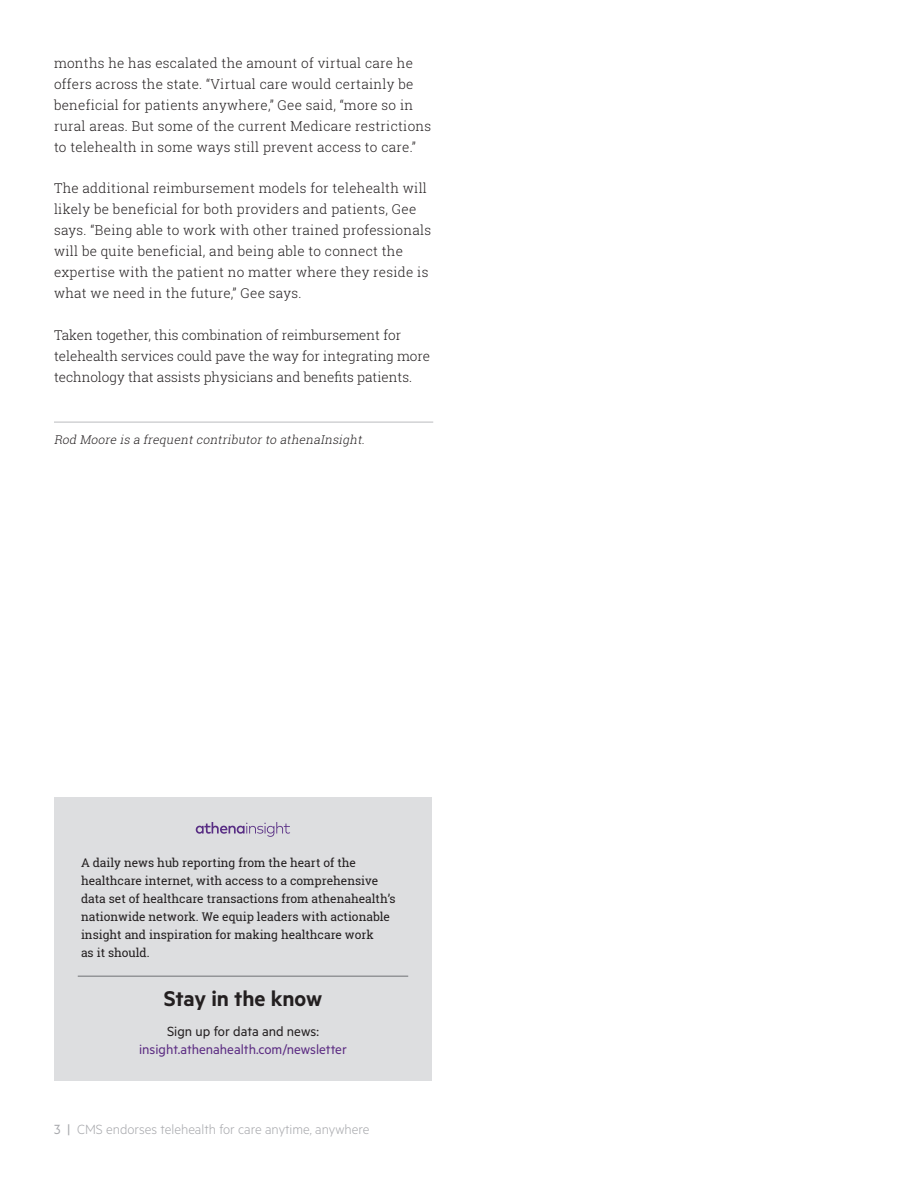
<style>
.page{position:relative;width:918px;height:1188px;background:#fff}
.page>*{position:absolute;margin:0;border:0;box-sizing:border-box;transform-origin:0 0}
.t1{font:600 24px "Metric";color:#231f20}
.t2{font:300 15px "Metric";color:#a8a9ad}
.t3{font:15px "Metric";color:#5b2b82}
.t4{font:15px "Metric";color:#231f20}
.Body{font:300 13.5px/21px "Roboto Slab";letter-spacing:.02em;color:#231f20}
.Body-2{font:300 13.5px/21px "Roboto Slab";color:#231f20}
.t5{font:12px/18px "Roboto Slab";color:#231f20}
.Body-3{font:italic 300 12px "Roboto Slab";color:#231f20}
.s1{font-weight:400}
</style>
<div class="page">
<div style="left:54px;top:797px;width:378px;height:284px;background:#dddee0"></div>
<svg style="left:196px;top:822px;width:94px;height:15px"></svg>
<hr style="left:78px;top:975px;width:330px;height:2px;background:#939598">
<hr style="left:54px;top:421px;width:379px;height:2px;background:#d1d2d4">
<p class="Body" style="left:54px;top:52px;width:379px">months he has escalated the amount of virtual care he offers across the state. “Virtual care would certainly be beneficial for patients anywhere,” Gee said, “more so in rural areas. But some of the current Medicare restrictions to telehealth in some ways still prevent access to care.”</p>
<p class="Body" style="left:54px;top:178px;width:379px">The additional reimbursement models for telehealth will likely be beneficial for both providers and patients, Gee says. “Being able to work with other trained professionals will be quite beneficial, and being able to connect the expertise with the patient no matter where they reside is what we need in the future,” Gee says.</p>
<p class="Body-2" style="left:54px;top:324px;width:378px">Taken together, this combination of reimbursement for telehealth services could pave the way for integrating more technology that assists physicians and benefits patients.</p>
<p class="Body-3" style="left:54px;top:431px;width:315px">Rod Moore is a frequentcontributor to athenaInsight.</p>
<p class="t5" style="left:81px;top:854px;width:316px">A daily news hub reporting from the heart of the healthcare internet, with access to a comprehensive data set of healthcare transactions from athenahealth’s nationwide network. We equip leaders with actionable insight and inspiration for making healthcare work<br>as it should.</p>
<h1 class="t1" style="left:164px;top:985px;width:160px">Stay in the know</h1>
<p class="t4" style="left:167px;top:1022px;width:153px">Sign up for data and news:</p>
<p class="t3" style="left:139px;top:1040px;width:209px">insight.athenahealth.com/newsletter</p>
<p class="t2" style="left:54px;top:1121px;width:317px"><span class="s1">3 |</span> CMS endorses telehealth for care anytime, anywhere</p>
</div>
